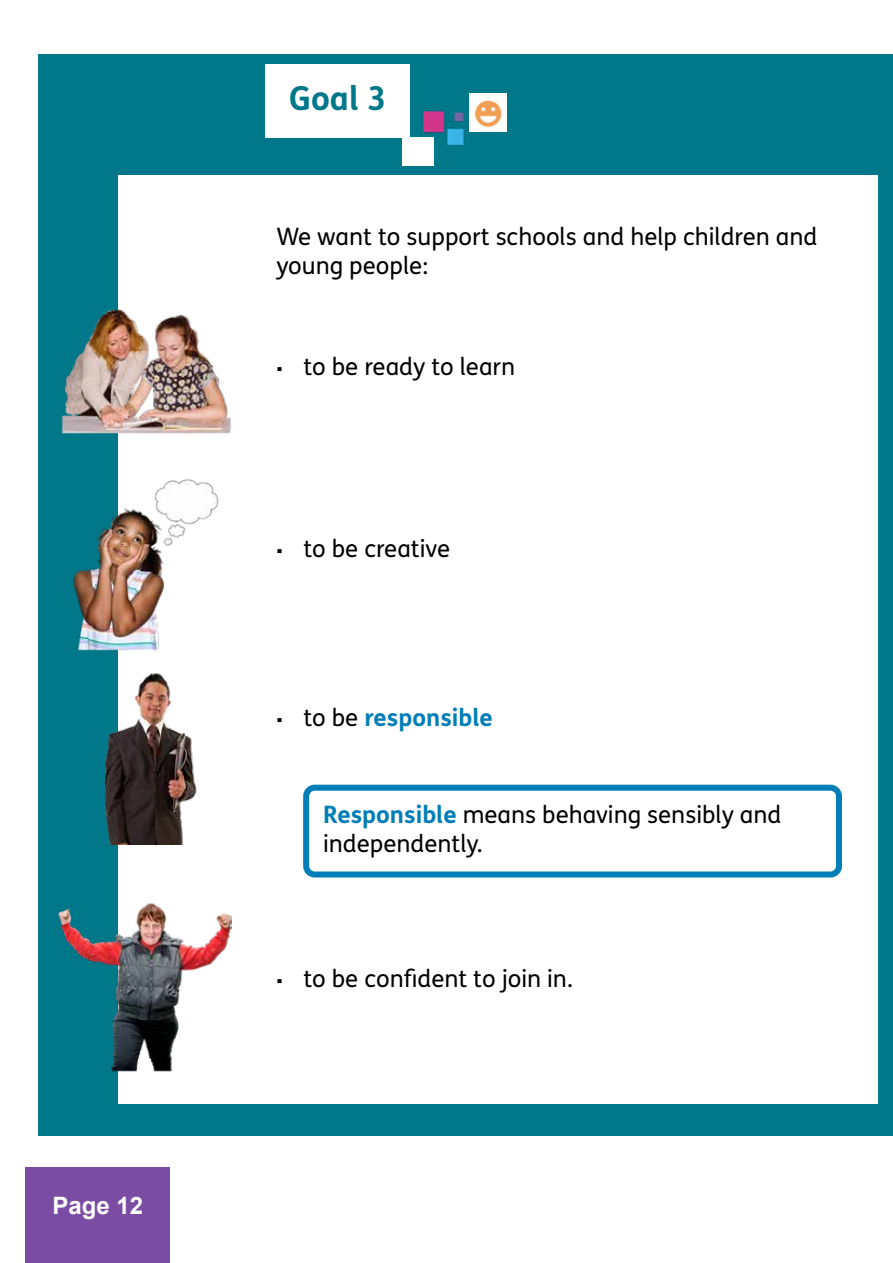
<style>
.page{position:relative;width:893px;height:1263px;background:#fff}
.page>*{position:absolute;margin:0;border:0;box-sizing:border-box;transform-origin:0 0}
.t1{font:700 33px "FS Me Pro";color:#01778a}
.t2{font:24px/28.8px "FS Me Pro";color:#000}
.t3{font:700 24px "FS Me Pro";color:#007eb7}
.t4{font:700 24px "Arial";color:#fff}
.s1{font-family:"Verdana";font-size:18px}
.s2{font-family:"Verdana";font-weight:400;font-size:18px;color:#000}
.s3{font-weight:400;color:#000}
.s4{font-weight:700;color:#007eb7}
</style>
<div class="page">
<div style="left:38px;top:54px;width:855px;height:1081px;background:#01778a"></div>
<div style="left:118px;top:175px;width:759px;height:928px;background:#fff"></div>
<div style="left:265px;top:65px;width:144px;height:73px;background:#fff"></div>
<div style="left:402px;top:137px;width:32px;height:29px;background:#fff"></div>
<img style="left:423px;top:110px;width:48px;height:35px">
<img style="left:469px;top:94px;width:37px;height:37px">
<img style="left:61px;top:308px;width:170px;height:126px">
<img style="left:73px;top:479px;width:146px;height:172px">
<div style="left:303px;top:785px;width:539px;height:92px;border:6px solid #007eb7;border-radius:9px"></div>
<img style="left:104px;top:673px;width:93px;height:171px">
<div style="left:26px;top:1167px;width:144px;height:96px;background:#7a4ca4"></div>
<img style="left:58px;top:903px;width:174px;height:169px">
<p class="t4" style="left:52px;top:1188px;width:92px">Page 12</p>
<h3 class="t1" style="left:289px;top:73px;width:99px">Goal 3</h3>
<p class="t2" style="left:276px;top:222px;width:543px">We want to support schools and help children and young people:</p>
<p class="t2" style="left:276px;top:352px;width:240px"><span class="s1">▪</span> to be ready to learn</p>
<p class="t2" style="left:276px;top:533px;width:175px"><span class="s1">▪</span> to be creative</p>
<p class="t3" style="left:276px;top:699px;width:218px"><span class="s2">▪</span> <span class="s3">to be</span> responsible</p>
<p class="t2" style="left:323px;top:799px;width:460px"><span class="s4">Responsible</span> means behaving sensibly and independently.</p>
<p class="t2" style="left:276px;top:963px;width:298px"><span class="s1">▪</span> to be confident to join in.</p>
</div>
